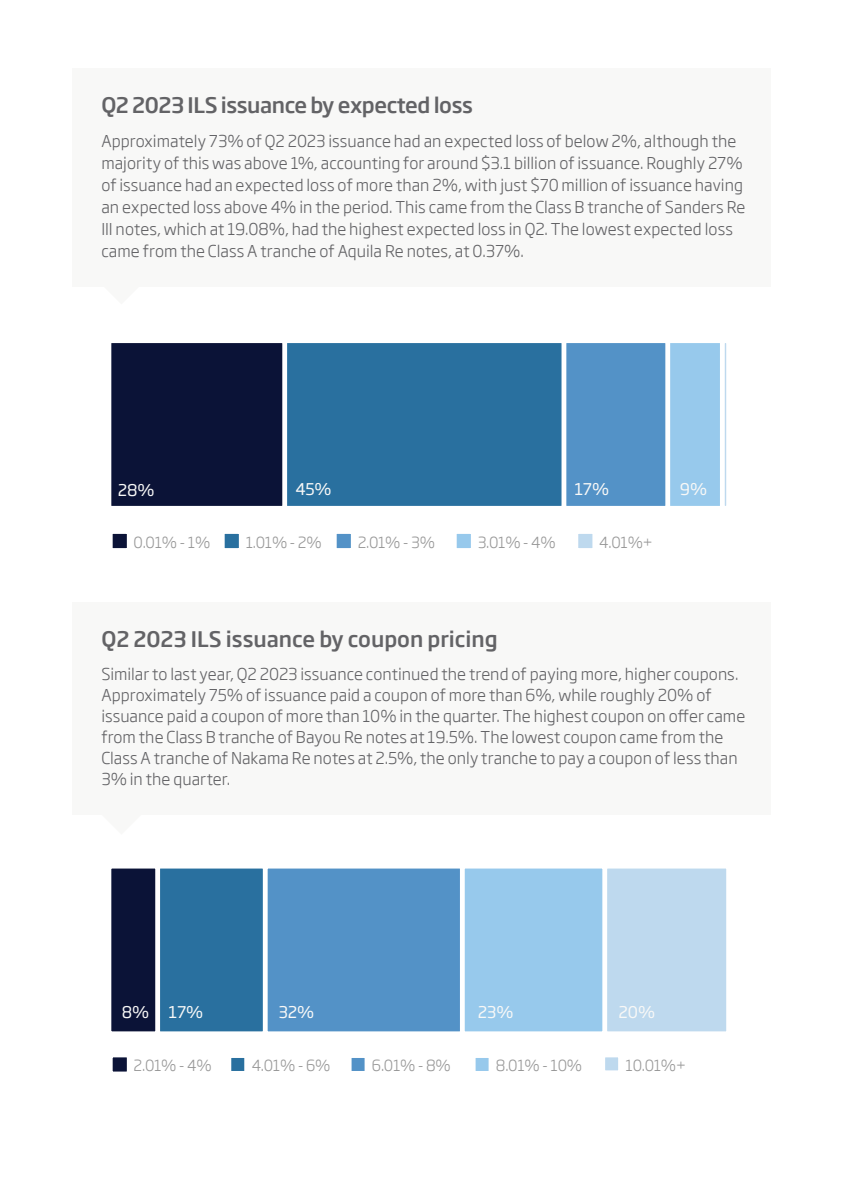
<style>
.page{position:relative;width:842px;height:1191px;background:#fff}
.page>*{position:absolute;margin:0;border:0;box-sizing:border-box;transform-origin:0 0}
.t1{font:500 21px "Soho Gothic Pro";color:#636366}
.t2{font:500 21px "Soho Gothic Pro";letter-spacing:-.02em;color:#636366}
.t3{font:300 16px/21px "Soho Gothic Pro";letter-spacing:.005em;color:#636366}
.t4{font:16px "Soho Gothic Pro";letter-spacing:-.015em;color:#f8f8f7}
.t5{font:300 15px "Soho Gothic Pro";letter-spacing:-.02em;color:#989898}
</style>
<div class="page">
<div style="left:603px;top:864px;width:127px;height:171px;background:#bed9ee;border:4px solid #fff"></div>
<div style="left:461px;top:864px;width:145px;height:171px;background:#97c9ec;border:4px solid #fff"></div>
<div style="left:264px;top:864px;width:200px;height:171px;background:#5392c7;border:4px solid #fff"></div>
<div style="left:156px;top:864px;width:111px;height:171px;background:#29709f;border:4px solid #fff"></div>
<div style="left:107px;top:864px;width:52px;height:171px;background:#0b1337;border:4px solid #fff"></div>
<svg style="left:724px;top:343px;width:3px;height:163px"></svg>
<div style="left:666px;top:339px;width:58px;height:171px;background:#97c9ec;border:4px solid #fff"></div>
<div style="left:562px;top:339px;width:107px;height:171px;background:#5392c7;border:4px solid #fff"></div>
<div style="left:283px;top:339px;width:282px;height:171px;background:#29709f;border:4px solid #fff"></div>
<div style="left:107px;top:339px;width:179px;height:171px;background:#0b1337;border:4px solid #fff"></div>
<div style="left:110px;top:1054px;width:20px;height:20px;background:#0b1337;border:3px solid #fff"></div>
<div style="left:227px;top:1054px;width:21px;height:21px;background:#29709f;border:4px solid #fff"></div>
<div style="left:348px;top:1054px;width:21px;height:21px;background:#5392c7;border:4px solid #fff"></div>
<div style="left:472px;top:1054px;width:21px;height:21px;background:#97c9ec;border:4px solid #fff"></div>
<div style="left:601px;top:1053px;width:21px;height:21px;background:#bed9ee;border:4px solid #fff"></div>
<div style="left:72px;top:602px;width:698px;height:212px;background:#f8f8f7"></div>
<div style="left:72px;top:69px;width:698px;height:218px;background:#f8f8f7"></div>
<div style="left:110px;top:531px;width:20px;height:20px;background:#0b1337;border:3px solid #fff"></div>
<div style="left:222px;top:531px;width:20px;height:20px;background:#29709f;border:3px solid #fff"></div>
<div style="left:334px;top:531px;width:20px;height:20px;background:#5392c7;border:3px solid #fff"></div>
<div style="left:454px;top:531px;width:20px;height:20px;background:#97c9ec;border:3px solid #fff"></div>
<div style="left:575px;top:531px;width:20px;height:20px;background:#bed9ee;border:3px solid #fff"></div>
<h1 class="t2" style="left:101px;top:92px;width:373px">Q2 2023 ILS issuance by expected loss</h1>
<p class="t3" style="left:101px;top:130px;width:645px;line-height:22px">Approximately 73% of Q2 2023 issuance had an expected loss of below 2%, although the majority of this was above 1%, accounting for around $3.1 billion of issuance. Roughly 27% of issuance had an expected loss of more than 2%, with just $70 million of issuance having an expected loss above 4% in the period. This came from the Class B tranche of Sanders Re III notes, which at 19.08%, had the highest expected loss in Q2. The lowest expected loss came from the Class A tranche of Aquila Re notes, at 0.37%.</p>
<p class="t4" style="left:118px;top:478px;width:38px">28%</p>
<p class="t4" style="left:296px;top:476px;width:37px">45%</p>
<p class="t4" style="left:574px;top:476px;width:36px">17%</p>
<p class="t4" style="left:680px;top:476px;width:29px">9%</p>
<p class="t5" style="left:134px;top:530px;width:78px">0.01% - 1%</p>
<p class="t5" style="left:246px;top:530px;width:78px">1.01% - 2%</p>
<p class="t5" style="left:358px;top:530px;width:79px">2.01% - 3%</p>
<p class="t5" style="left:478px;top:530px;width:80px">3.01% - 4%</p>
<p class="t5" style="left:599px;top:530px;width:55px">4.01%+</p>
<h1 class="t1" style="left:101px;top:626px;width:398px">Q2 2023 ILS issuance by coupon pricing</h1>
<p class="t3" style="left:101px;top:663px;width:645px">Similar to last year, Q2 2023 issuance continued the trend of paying more, higher coupons.<br>Approximately 75% of issuance paid a coupon of more than 6%, while roughly 20% of issuance paid a coupon of more than 10% in the quarter. The highest coupon on offer came from the Class B tranche of Bayou Re notes at 19.5%. The lowest coupon came from the Class A tranche of Nakama Re notes at 2.5%, the only tranche to pay a coupon of less than 3% in the quarter.</p>
<p class="t4" style="left:122px;top:999px;width:29px">8%</p>
<p class="t4" style="left:169px;top:999px;width:36px">17%</p>
<p class="t4" style="left:278px;top:999px;width:37px">32%</p>
<p class="t4" style="left:478px;top:999px;width:37px">23%</p>
<p class="t4" style="left:618px;top:999px;width:38px">20%</p>
<p class="t5" style="left:134px;top:1054px;width:80px">2.01% - 4%</p>
<p class="t5" style="left:252px;top:1054px;width:80px">4.01% - 6%</p>
<p class="t5" style="left:372px;top:1054px;width:80px">6.01% - 8%</p>
<p class="t5" style="left:496px;top:1054px;width:88px">8.01% - 10%</p>
<p class="t5" style="left:625px;top:1053px;width:62px">10.01%+</p>
</div>
